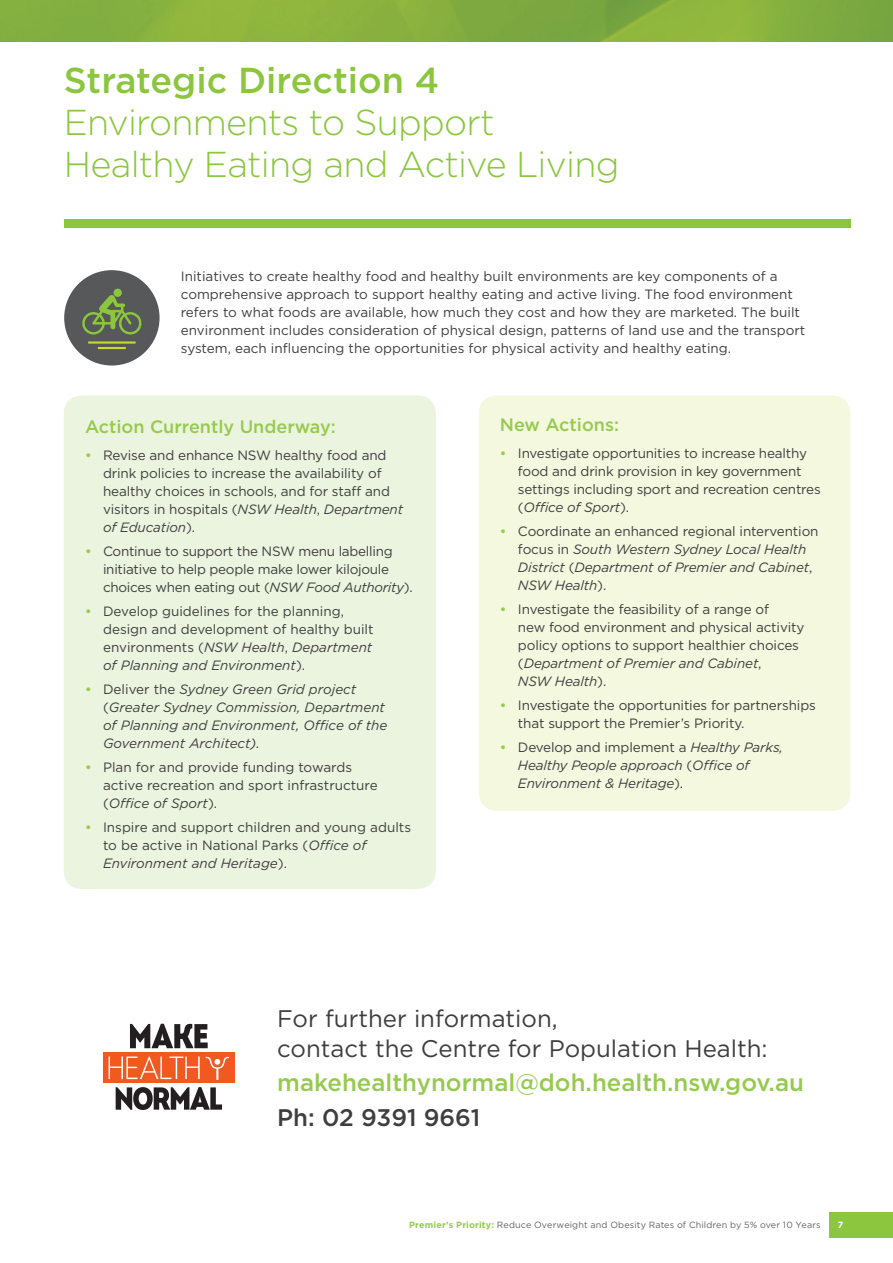
<style>
.page{position:relative;width:893px;height:1263px;background:#fff}
.page>*{position:absolute;margin:0;border:0;box-sizing:border-box;transform-origin:0 0}
.Page_Heading{font:300 36px/42px "Gotham";letter-spacing:-.02em;color:#8bc63e}
.Body_Copy{font:24px/30px "Gotham";color:#3e3e3f}
.Body_Copy-2{font:500 24px "Gotham";color:#96ca4e}
.Body_Copy-3{font:500 24px "Gotham";color:#3e3e3f}
.Actions_Heading{font:500 18px "Gotham";color:#96ca4e}
.Body_Copy-4{font:13.5px/18px "Gotham";letter-spacing:-.01em;color:#3e3e3f}
.t1{font:italic 13.5px/18px "Gotham";letter-spacing:-.01em;color:#3e3e3f}
.t2{font:9px "Gotham";letter-spacing:.015em;color:#636366}
.t3{font:700 9px "Gotham";color:#fff}
.s1{font-weight:500}
.s2{font-weight:500;color:#96ca4e}
.s3{font-style:italic}
.s4{font-weight:500;font-style:normal;color:#96ca4e}
.s5{font-style:normal}
.s6{font-weight:700;color:#96ca4e}
</style>
<div class="page">
<img style="left:0;top:0;width:893px;height:42px">
<div style="left:829px;top:1212px;width:64px;height:25px;background:#8bc63e"></div>
<div style="left:64px;top:395px;width:372px;height:494px;background:#ebf4de;border-radius:18px"></div>
<div style="left:479px;top:395px;width:371px;height:416px;background:#f4f8df;border-radius:18px"></div>
<div style="left:64px;top:219px;width:786px;height:9px;background:#8bc63e"></div>
<div style="left:64px;top:270px;width:96px;height:95px;background:#57585a;border-radius:50%"></div>
<hr style="left:88px;top:341px;width:48px;height:3px;background:#cadb2a">
<hr style="left:98px;top:347px;width:28px;height:2px;background:#cadb2a">
<svg style="left:82px;top:295px;width:60px;height:40px"></svg>
<div style="left:114px;top:289px;width:8px;height:8px;background:#8bc63e;border-radius:50%"></div>
<svg style="left:130px;top:1024px;width:78px;height:24px"></svg>
<svg style="left:116px;top:1087px;width:106px;height:23px"></svg>
<div style="left:103px;top:1052px;width:132px;height:31px;background:#f15921"></div>
<svg style="left:109px;top:1056px;width:91px;height:23px"></svg>
<svg style="left:206px;top:1056px;width:23px;height:24px"></svg>
<p class="Page_Heading" style="left:64px;top:59px;width:557px"><span class="s1">Strategic Direction 4<br></span>Environments to Support<br>Healthy Eating and Active Living</p>
<p class="Body_Copy-4" style="left:181px;top:267px;width:626px">Initiatives to create healthy food and healthy built environments are key components of a comprehensive approach to support healthy eating and active living. The food environment refers to what foods are available, how much they cost and how they are marketed. The built environment includes consideration of physical design, patterns of land use and the transport system, each influencing the opportunities for physical activity and healthy eating.</p>
<p class="Actions_Heading" style="left:85px;top:416px;width:252px">Action Currently Underway:</p>
<p class="Body_Copy-4" style="left:103px;top:446px;width:302px;text-indent:-18px"><span class="s2">•</span> Revise and enhance NSW healthy food and drink policies to increase the availability of healthy choices in schools, and for staff and visitors in hospitals (<span class="s3">NSW Health</span>, <span class="s3">Department of Education</span>).</p>
<p class="Body_Copy-4" style="left:103px;top:542px;width:311px;text-indent:-18px"><span class="s2">•</span> Continue to support the NSW menu labelling initiative to help people make lower kilojoule choices when eating out (<span class="s3">NSW Food Authority</span>).</p>
<p class="Body_Copy-4" style="left:103px;top:602px;width:272px;text-indent:-18px"><span class="s2">•</span> Develop guidelines for the planning, design and development of healthy built environments (<span class="s3">NSW Health</span>, <span class="s3">Department of Planning and Environment</span>).</p>
<p class="t1" style="left:103px;top:680px;width:286px;text-indent:-18px"><span class="s4">•</span> <span class="s5">Deliver the</span> Sydney Green Grid project <span class="s5">(</span>Greater Sydney Commission, Department of Planning and Environment, Office of the Government Architect).</p>
<p class="Body_Copy-4" style="left:103px;top:758px;width:276px;text-indent:-18px"><span class="s2">•</span> Plan for and provide funding towards active recreation and sport infrastructure (<span class="s3">Office of Sport</span>).</p>
<p class="Body_Copy-4" style="left:103px;top:818px;width:310px;text-indent:-18px"><span class="s2">•</span> Inspire and support children and young adults to be active in National Parks (<span class="s3">Office of<br>Environment and Heritage</span>).</p>
<p class="Actions_Heading" style="left:500px;top:414px;width:121px">New Actions:</p>
<p class="Body_Copy-4" style="left:518px;top:444px;width:304px;text-indent:-18px"><span class="s2">•</span> Investigate opportunities to increase healthy food and drink provision in key government settings including sport and recreation centres (<span class="s3">Office of Sport</span>).</p>
<p class="t1" style="left:518px;top:522px;width:302px;text-indent:-18px"><span class="s4">•</span> <span class="s5">Coordinate an enhanced regional intervention focus in</span> South Western Sydney Local Health District <span class="s5">(</span>Department of Premier and Cabinet<span class="s5">, </span>NSW Health<span class="s5">).</span></p>
<p class="Body_Copy-4" style="left:518px;top:600px;width:288px;text-indent:-18px"><span class="s2">•</span> Investigate the feasibility of a range of<br>new food environment and physical activity policy options to support healthier choices (<span class="s3">Department of Premier and Cabinet</span>,<br><span class="s3">NSW Health</span>).</p>
<p class="Body_Copy-4" style="left:518px;top:696px;width:299px;text-indent:-18px"><span class="s2">•</span> Investigate the opportunities for partnerships that support the Premier’s Priority.</p>
<p class="t1" style="left:518px;top:738px;width:266px;text-indent:-18px"><span class="s4">•</span> <span class="s5">Develop and implement a</span> Healthy Parks,<br>Healthy People approach <span class="s5">(</span>Office of<br>Environment &amp; Heritage<span class="s5">).</span></p>
<p class="Body_Copy" style="left:277px;top:1004px;width:492px">For further information,<br>contact the Centre for Population Health:</p>
<p class="Body_Copy-2" style="left:277px;top:1069px;width:528px">makehealthynormal@doh.health.nsw.gov.au</p>
<p class="Body_Copy-3" style="left:277px;top:1103px;width:204px">Ph: 02 9391 9661</p>
<p class="t2" style="left:409px;top:1220px;width:413px"><span class="s6">Premier’s Priority:</span> Reduce Overweight and Obesity Rates of Children by 5% over 10 Years</p>
<p class="t3" style="left:838px;top:1219px;width:7px">7</p>
</div>
